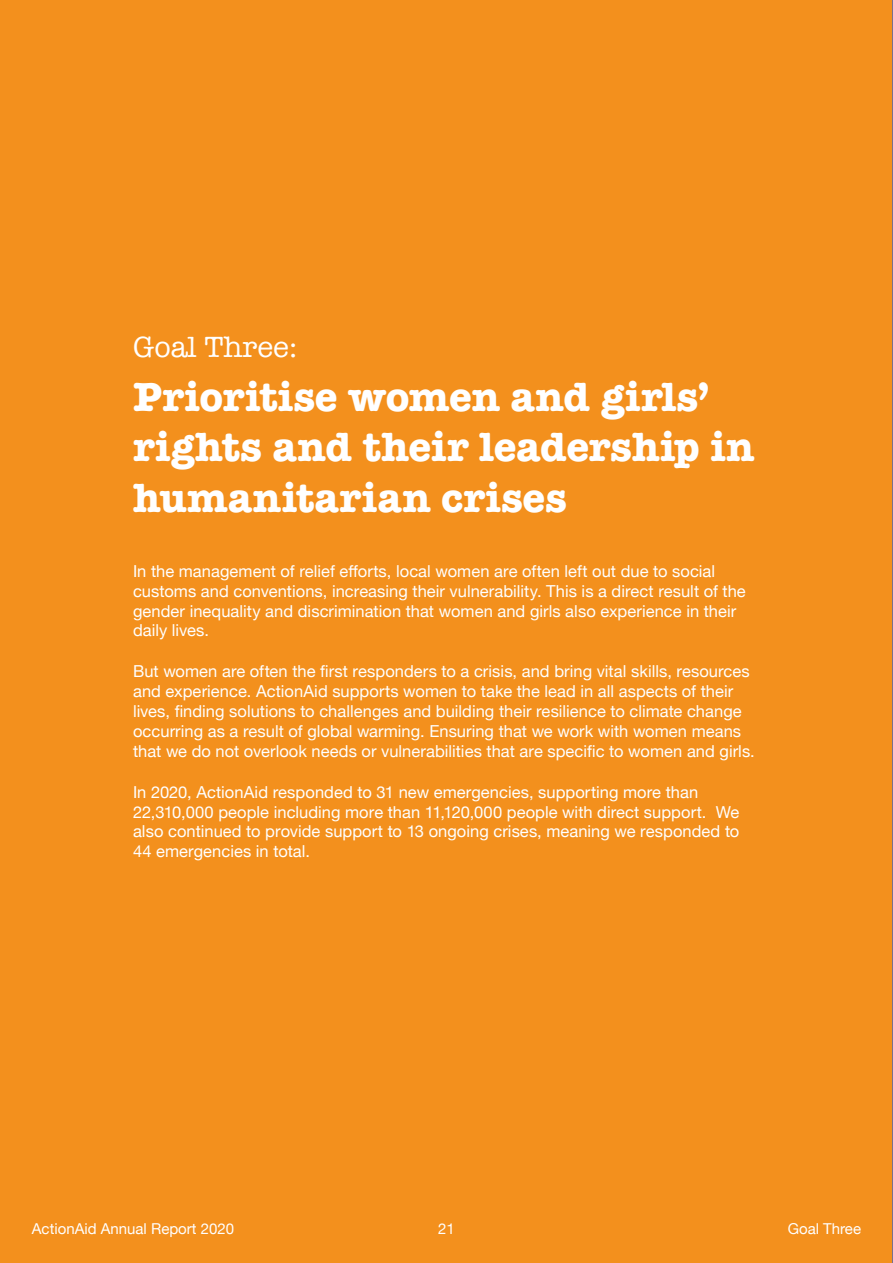
<style>
.page{position:relative;width:893px;height:1263px;background:#f3901d}
.page>*{position:absolute;margin:0;border:0;box-sizing:border-box;transform-origin:0 0}
.t1{font:700 42px/50.4px "American Typewriter";letter-spacing:.005em;color:#fff}
.t2{font:30px "American Typewriter";color:#fff}
.t3{font:16.5px/19.8px "Helvetica Neue";letter-spacing:.005em;color:#fff}
.t4{font:15px "Helvetica Neue";color:#fff}
</style>
<div class="page">
<h2 class="t2" style="left:133px;top:324px;width:166px">Goal Three:</h2>
<h1 class="t1" style="left:133px;top:370px;width:623px">Prioritise women and girls’ rights and their leadership in humanitarian crises</h1>
<p class="t3" style="left:133px;top:562px;width:614px">In the management of relief efforts, local women are often left out due to social customs and conventions, increasing their vulnerability. This is a direct result of the gender inequality and discrimination that women and girls also experience in their daily lives.</p>
<p class="t3" style="left:133px;top:663px;width:623px">But women are often the first responders to a crisis, and bring vital skills, resources and experience. ActionAid supports women to take the lead in all aspects of their lives, finding solutions to challenges and building their resilience to climate change occurring as a result of global warming. Ensuring that we work with women means that we do not overlook needs or vulnerabilities that are specific to women and girls.</p>
<p class="t3" style="left:133px;top:783px;width:608px">In 2020, ActionAid responded to 31 new emergencies, supporting more than 22,310,000 people including more than 11,120,000 people with direct support. We also continued to provide support to 13 ongoing crises, meaning we responded to 44 emergencies in total.</p>
<p class="t4" style="left:32px;top:1217px;width:204px">ActionAid Annual Report 2020</p>
<p class="t4" style="left:438px;top:1217px;width:18px">21</p>
<p class="t4" style="left:788px;top:1217px;width:75px">Goal Three</p>
</div>
